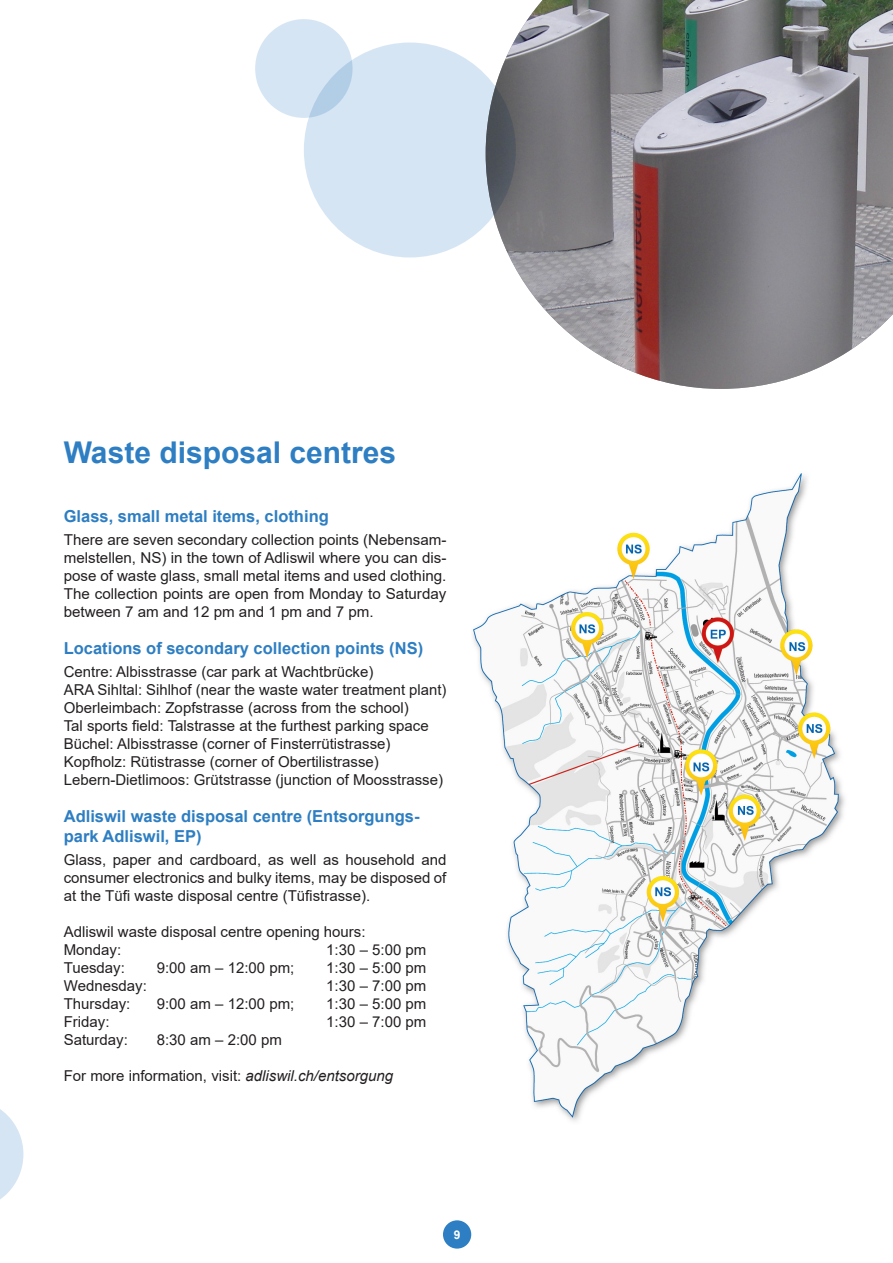
<style>
.page{position:relative;width:893px;height:1263px;background:#fff}
.page>*{position:absolute;margin:0;border:0;box-sizing:border-box;transform-origin:0 0}
.Titel{font:700 30px "Arial";color:#2d7ec2}
.Lead{font:700 16.5px/19.8px "Arial";color:#2d7ec2}
.Lauftext{font:15px/18px "Arial";color:#231f20;text-align:justify}
.Aufzählung{font:700 12px "Arial";color:#fff}
.s1{font-style:italic}
</style>
<div class="page">
<img style="left:491px;top:0;width:402px;height:389px">
<svg style="left:304px;top:43px;width:212px;height:214px;background:#cad9e6"></svg>
<svg style="left:255px;top:19px;width:98px;height:99px;background:#d0e1f1"></svg>
<div style="left:443px;top:1220px;width:28px;height:28px;background:#2d7ec2;border-radius:50%"></div>
<svg style="left:0;top:1109px;width:23px;height:90px"></svg>
<img style="left:472px;top:473px;width:373px;height:648px">
<p class="Titel" style="left:64px;top:431px;width:334px">Waste disposal centres</p>
<p class="Lead" style="left:64px;top:507px;width:267px">Glass, small metal items, clothing</p>
<p class="Lauftext" style="left:64px;top:530px;width:384px">There are seven secondary collection points (Nebensam&shy;melstellen, NS) in the town of Adliswil where you can dis&shy;pose of waste glass, small metal items and used clothing.<br>The collection points are open from Monday to Saturday between 7 am and 12 pm and 1 pm and 7 pm.</p>
<p class="Lead" style="left:64px;top:639px;width:361px">Locations of secondary collection points (NS)</p>
<p class="Lauftext" style="left:64px;top:662px;width:311px">Centre: Albisstrasse (car park at Wachtbrücke)</p>
<p class="Lauftext" style="left:64px;top:680px;width:384px">ARA Sihltal: Sihlhof (near the waste water treatment plant)</p>
<p class="Lauftext" style="left:64px;top:698px;width:347px">Oberleimbach: Zopfstrasse (across from the school)</p>
<p class="Lauftext" style="left:64px;top:716px;width:366px">Tal sports field: Talstrasse at the furthest parking space<br>Büchel: Albisstrasse (corner of Finsterrütistrasse)</p>
<p class="Lauftext" style="left:64px;top:752px;width:317px">Kopfholz: Rütistrasse (corner of Obertilistrasse)</p>
<p class="Lauftext" style="left:64px;top:770px;width:381px">Lebern-Dietlimoos: Grütstrasse (junction of Moosstrasse)</p>
<p class="Lead" style="left:64px;top:807px;width:357px">Adliswil waste disposal centre (Entsorgungs&shy;park Adliswil, EP)</p>
<p class="Lauftext" style="left:64px;top:850px;width:384px">Glass, paper and cardboard, as well as household and consumer electronics and bulky items, may be disposed of at the Tüfi waste disposal centre (Tüfistrasse).</p>
<p class="Lauftext" style="left:64px;top:922px;width:303px">Adliswil waste disposal centre opening hours:</p>
<p class="Lauftext" style="left:64px;top:940px;width:59px">Monday:</p>
<p class="Lauftext" style="left:326px;top:940px;width:102px">1:30 – 5:00 pm</p>
<p class="Lauftext" style="left:64px;top:958px;width:63px">Tuesday:</p>
<p class="Lauftext" style="left:157px;top:958px;width:139px">9:00 am – 12:00 pm;</p>
<p class="Lauftext" style="left:326px;top:958px;width:102px">1:30 – 5:00 pm</p>
<p class="Lauftext" style="left:64px;top:976px;width:85px">Wednesday:</p>
<p class="Lauftext" style="left:326px;top:976px;width:102px">1:30 – 7:00 pm</p>
<p class="Lauftext" style="left:64px;top:994px;width:68px">Thursday:</p>
<p class="Lauftext" style="left:157px;top:994px;width:139px">9:00 am – 12:00 pm;</p>
<p class="Lauftext" style="left:326px;top:994px;width:102px">1:30 – 5:00 pm</p>
<p class="Lauftext" style="left:64px;top:1012px;width:47px">Friday:</p>
<p class="Lauftext" style="left:326px;top:1012px;width:102px">1:30 – 7:00 pm</p>
<p class="Lauftext" style="left:64px;top:1030px;width:66px">Saturday:</p>
<p class="Lauftext" style="left:157px;top:1030px;width:127px">8:30 am – 2:00 pm</p>
<p class="Lauftext" style="left:64px;top:1066px;width:331px">For more information, visit: <span class="s1">adliswil.ch/entsorgung</span></p>
<p class="Aufzählung" style="left:454px;top:1226px;width:8px">9</p>
</div>
